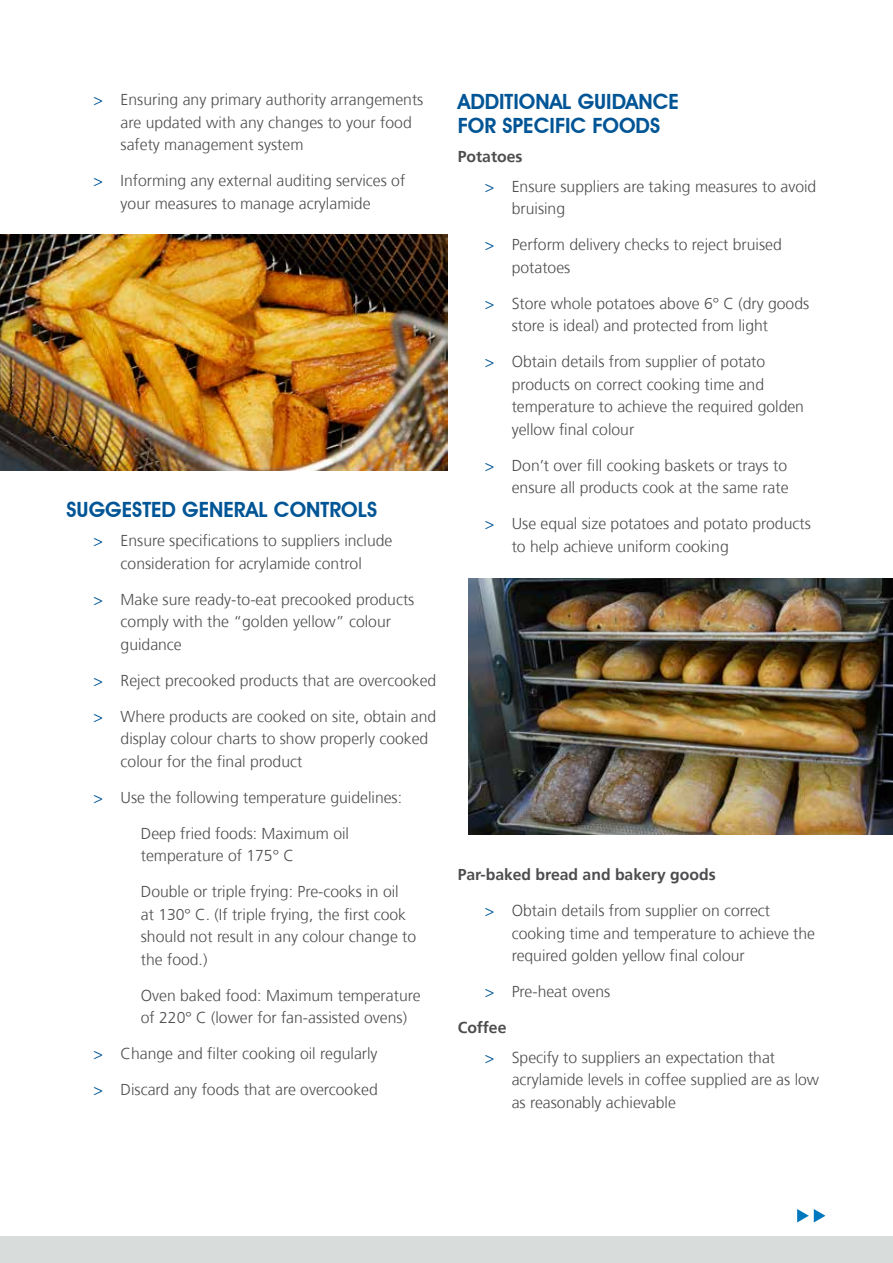
<style>
.page{position:relative;width:893px;height:1263px;background:#fff}
.page>*{position:absolute;margin:0;border:0;box-sizing:border-box;transform-origin:0 0}
.t1{font:600 21px/24px "Avant Garde IT Cby BT";color:#005596}
.t2{font:300 15.75px/22.5px "Frutiger";color:#4d4d4f}
.t3{font:700 15.75px "Frutiger";color:#4d4d4f}
.s1{color:#005596}
.s2{font-weight:700}
</style>
<div class="page">
<div style="left:0;top:1236px;width:893px;height:27px;background:#d8dcdb"></div>
<svg style="left:797px;top:1209px;width:28px;height:13px"></svg>
<img style="left:468px;top:579px;width:425px;height:256px">
<img style="left:0;top:235px;width:448px;height:236px">
<p class="t2" style="left:121px;top:89px;width:304px;text-indent:-27px"><span class="s1">&gt;</span> Ensuring any primary authority arrangements are updated with any changes to your food safety management system</p>
<p class="t2" style="left:94px;top:170px;width:313px;text-align:center"><span class="s1">&gt;</span> Informing any external auditing services of your measures to manage acrylamide</p>
<h1 class="t1" style="left:67px;top:497px;width:312px">SUGGESTED GENERAL CONTROLS</h1>
<p class="t2" style="left:94px;top:530px;width:300px;text-align:center"><span class="s1">&gt;</span> Ensure specifications to suppliers include consideration for acrylamide control</p>
<p class="t2" style="left:121px;top:588px;width:295px;text-indent:-27px"><span class="s1">&gt;</span> Make sure ready-to-eat precooked products comply with the “golden yellow” colour guidance</p>
<p class="t2" style="left:94px;top:669px;width:344px"><span class="s1">&gt;</span> Reject precooked products that are overcooked</p>
<p class="t2" style="left:121px;top:705px;width:317px;text-indent:-27px"><span class="s1">&gt;</span> Where products are cooked on site, obtain and display colour charts to show properly cooked colour for the final product</p>
<p class="t2" style="left:94px;top:786px;width:310px"><span class="s1">&gt;</span> Use the following temperature guidelines:</p>
<p class="t2" style="left:141px;top:822px;width:210px">Deep fried foods: Maximum oil temperature of 175° C</p>
<p class="t2" style="left:141px;top:881px;width:277px">Double or triple frying: Pre-cooks in oil<br>at 130° C. (If triple frying, the first cook should not result in any colour change to the food.)</p>
<p class="t2" style="left:141px;top:984px;width:281px">Oven baked food: Maximum temperature of 220° C (lower for fan-assisted ovens)</p>
<p class="t2" style="left:94px;top:1043px;width:286px"><span class="s1">&gt;</span> Change and filter cooking oil regularly</p>
<p class="t2" style="left:94px;top:1079px;width:286px"><span class="s1">&gt;</span> Discard any foods that are overcooked</p>
<h1 class="t1" style="left:458px;top:90px;width:223px">ADDITIONAL GUIDANCE<br>FOR SPECIFIC FOODS</h1>
<p class="t2" style="left:485px;top:143px;width:333px;line-height:29.2px;text-indent:-27px"><span class="s2">Potatoes<br></span><span class="s1">&gt;</span> Ensure suppliers are taking measures to avoid</p>
<p class="t2" style="left:512px;top:198px;width:55px">bruising</p>
<p class="t2" style="left:512px;top:234px;width:272px;text-indent:-27px"><span class="s1">&gt;</span> Perform delivery checks to reject bruised potatoes</p>
<p class="t2" style="left:512px;top:292px;width:299px;text-indent:-27px"><span class="s1">&gt;</span> Store whole potatoes above 6° C (dry goods store is ideal) and protected from light</p>
<p class="t2" style="left:512px;top:351px;width:294px;text-indent:-27px"><span class="s1">&gt;</span> Obtain details from supplier of potato products on correct cooking time and temperature to achieve the required golden yellow final colour</p>
<p class="t2" style="left:485px;top:454px;width:305px;text-align:right"><span class="s1">&gt;</span> Don’t over fill cooking baskets or trays to ensure all products cook at the same rate</p>
<p class="t2" style="left:512px;top:513px;width:301px;text-indent:-27px"><span class="s1">&gt;</span> Use equal size potatoes and potato products to help achieve uniform cooking</p>
<p class="t3" style="left:458px;top:866px;width:259px">Par-baked bread and bakery goods</p>
<p class="t2" style="left:512px;top:900px;width:305px;text-indent:-27px"><span class="s1">&gt;</span> Obtain details from supplier on correct cooking time and temperature to achieve the required golden yellow final colour</p>
<p class="t2" style="left:485px;top:981px;width:127px"><span class="s1">&gt;</span> Pre-heat ovens</p>
<p class="t2" style="left:485px;top:1013px;width:292px;line-height:29.2px;text-indent:-27px"><span class="s2">Coffee<br></span><span class="s1">&gt;</span> Specify to suppliers an expectation that</p>
<p class="t2" style="left:512px;top:1069px;width:309px">acrylamide levels in coffee supplied are as low as reasonably achievable</p>
</div>
